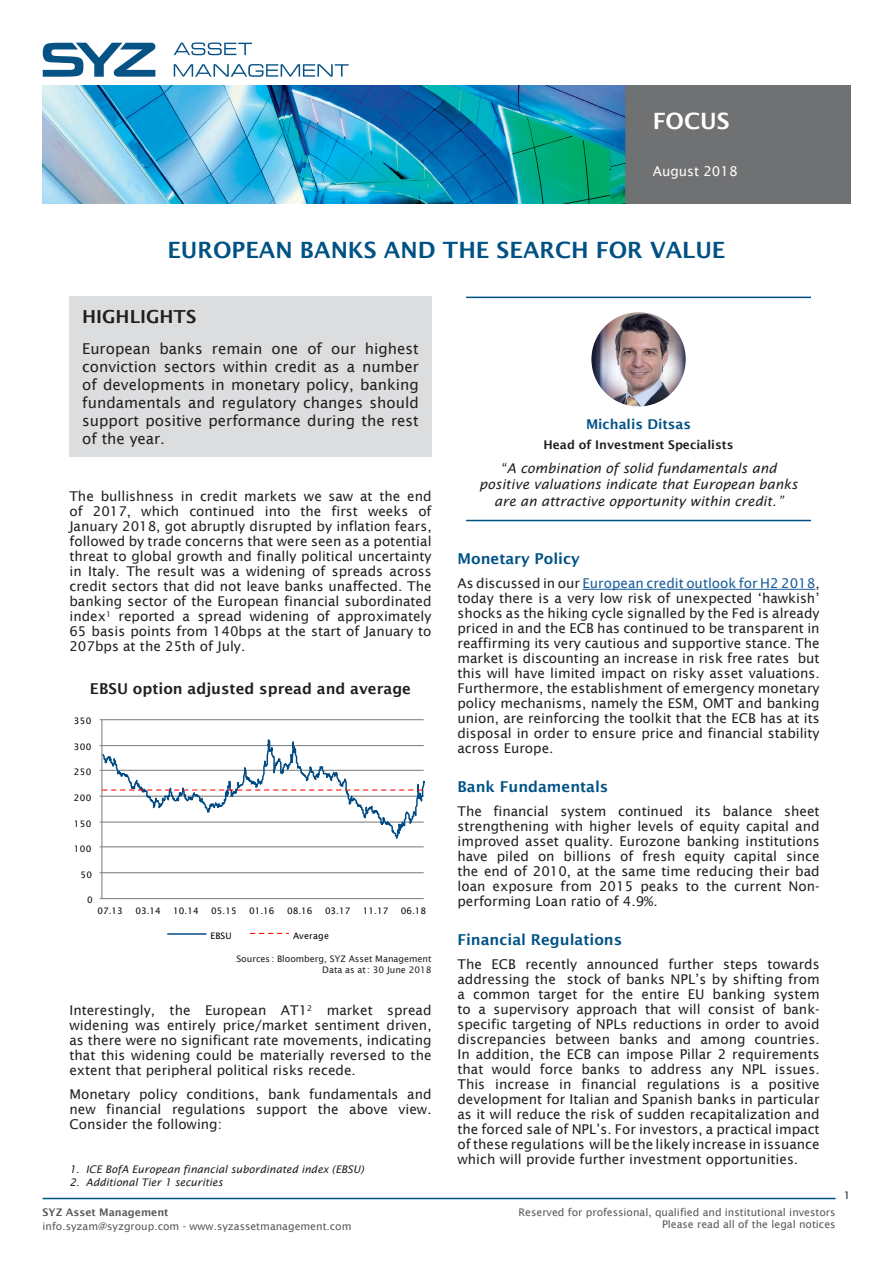
<style>
.page{position:relative;width:893px;height:1263px;background:#fff}
.page>*{position:absolute;margin:0;border:0;box-sizing:border-box;transform-origin:0 0}
.TItre_PRINCIPAL{font:600 22.5px "Lucida Sans";color:#005285}
.t1{font:600 22.5px "Lucida Sans";color:#fff}
.Texte_courant{font:600 18px "Lucida Sans";color:#231f20}
.Texte_courant_-_list{font:15px/18px "Lucida Sans";color:#231f20;text-align:justify}
.Texte_courant-2{font:600 15px "Lucida Sans";color:#005285}
.Texte_courant-3{font:600 15px "Lucida Sans";color:#231f20}
.Texte_courant-4{font:13.5px/15px "Lucida Sans";color:#231f20;text-align:justify}
.Texte_courant-5{font:italic 13.5px/16.2px "Lucida Sans";color:#231f20;text-align:center}
.Texte_courant_-_list-2{font:600 13.5px "Lucida Sans";color:#005285}
.t2{font:13.5px "Lucida Sans";color:#fff}
.Texte_courant_-_list-3{font:600 12px "Lucida Sans";color:#231f20}
.t3{font:10.5px/12px "Lucida Sans";color:#57585a;text-align:right}
.t4{font:italic 10.5px "Lucida Sans";color:#231f20}
.t5{font:600 10.5px "Lucida Sans";color:#57585a}
.Numèro_de_page{font:10.5px "Lucida Sans";color:#231f20}
.t6{font:9px "Lucida Sans";color:#000}
.Source_data{font:9px "Lucida Sans";color:#231f20}
.t7{font:9px "Lucida Sans";letter-spacing:.02em;color:#000}
.s1{color:#175d9e}
</style>
<div class="page">
<img style="left:43px;top:86px;width:807px;height:117px">
<svg style="left:174px;top:43px;width:78px;height:12px"></svg>
<svg style="left:174px;top:64px;width:175px;height:13px"></svg>
<svg style="left:43px;top:43px;width:113px;height:34px"></svg>
<hr style="left:43px;top:1198px;width:793px;height:1px;background:#005285">
<div style="left:69px;top:297px;width:363px;height:160px;background:#dcdddf"></div>
<hr style="left:466px;top:520px;width:345px;height:1px;background:#005285">
<hr style="left:466px;top:297px;width:345px;height:1px;background:#005285">
<img style="left:591px;top:312px;width:95px;height:94px;border-radius:47px">
<hr style="left:102px;top:898px;width:322px;height:1px;background:#868686">
<hr style="left:102px;top:872px;width:322px;height:1px;background:#868686">
<hr style="left:102px;top:719px;width:322px;height:1px;background:#868686">
<hr style="left:101px;top:720px;width:1px;height:178px;background:#868686">
<svg style="left:100px;top:736px;width:324px;height:111px"></svg>
<hr style="left:168px;top:933px;width:38px;height:2px;background:#004b84">
<svg style="left:250px;top:933px;width:39px;height:1px"></svg>
<hr style="left:583px;top:589px;width:232px;height:1px;background:#175d9e">
<h1 class="t1" style="left:653px;top:108px;width:78px">FOCUS</h1>
<p class="t2" style="left:653px;top:163px;width:86px">August 2018</p>
<p class="TItre_PRINCIPAL" style="left:167px;top:237px;width:559px">EUROPEAN BANKS AND THE SEARCH FOR VALUE</p>
<p class="Texte_courant" style="left:82px;top:307px;width:116px">HIGHLIGHTS</p>
<p class="Texte_courant_-_list" style="left:82px;top:340px;width:338px">European banks remain one of our highest conviction sectors within credit as a number of developments in monetary policy, banking fundamentals and regulatory changes should support positive performance during the rest of the year.</p>
<p class="Texte_courant-4" style="left:69px;top:489px;width:364px">The bullishness in credit markets we saw at the end of 2017, which continued into the first weeks of January 2018, got abruptly disrupted by inflation fears, followed by trade concerns that were seen as a potential threat to global growth and finally political uncertainty in Italy. The result was a widening of spreads across credit sectors that did not leave banks unaffected. The banking sector of the European financial subordinated index<sup>1</sup> reported a spread widening of approximately 65 basis points from 140bps at the start of January to 207bps at the 25th of July.</p>
<p class="Texte_courant-3" style="left:90px;top:680px;width:323px">EBSU option adjusted spread and average</p>
<p class="t6" style="left:74px;top:716px;width:19px">350</p>
<p class="t6" style="left:74px;top:741px;width:19px">300</p>
<p class="t6" style="left:74px;top:767px;width:19px">250</p>
<p class="t6" style="left:74px;top:793px;width:19px">200</p>
<p class="t6" style="left:74px;top:818px;width:19px">150</p>
<p class="t6" style="left:74px;top:844px;width:19px">100</p>
<p class="t6" style="left:81px;top:869px;width:13px">50</p>
<p class="t6" style="left:87px;top:895px;width:7px">0</p>
<p class="t6" style="left:97px;top:905px;width:27px">07.13</p>
<p class="t6" style="left:135px;top:905px;width:27px">03.14</p>
<p class="t6" style="left:173px;top:905px;width:27px">10.14</p>
<p class="t6" style="left:211px;top:905px;width:27px">05.15</p>
<p class="t6" style="left:249px;top:905px;width:27px">01.16</p>
<p class="t6" style="left:287px;top:905px;width:27px">08.16</p>
<p class="t6" style="left:325px;top:905px;width:27px">03.17</p>
<p class="t6" style="left:363px;top:905px;width:27px">11.17</p>
<p class="t6" style="left:401px;top:905px;width:27px">06.18</p>
<p class="t6" style="left:211px;top:930px;width:23px">EBSU</p>
<p class="t7" style="left:293px;top:930px;width:37px">Average</p>
<p class="Source_data" style="left:236px;top:954px;width:197px">Sources: Bloomberg, SYZ Asset Management</p>
<p class="Source_data" style="left:322px;top:965px;width:111px">Data as at: 30 June 2018</p>
<p class="Texte_courant-4" style="left:69px;top:1003px;width:364px">Interestingly, the European AT1<sup>2</sup> market spread widening was entirely price/market sentiment driven, as there were no significant rate movements, indicating that this widening could be materially reversed to the extent that peripheral political risks recede.</p>
<p class="Texte_courant-4" style="left:69px;top:1086px;width:364px">Monetary policy conditions, bank fundamentals and new financial regulations support the above view.<br>Consider the following:</p>
<p class="t4" style="left:69px;top:1164px;width:296px">1. ICE BofA European financial subordinated index (EBSU)</p>
<p class="t4" style="left:69px;top:1176px;width:155px">2. Additional Tier 1 securities</p>
<p class="t5" style="left:43px;top:1207px;width:128px">SYZ Asset Management</p>
<p class="t3" style="left:43px;top:1220px;width:311px">info.syzam@syzgroup.com - www.syzassetmanagement.com</p>
<p class="Texte_courant_-_list-2" style="left:586px;top:417px;width:107px">Michalis Ditsas</p>
<p class="Texte_courant_-_list-3" style="left:543px;top:437px;width:192px">Head of Investment Specialists</p>
<p class="Texte_courant-5" style="left:479px;top:460px;width:320px">“A combination of solid fundamentals and positive valuations indicate that European banks are an attractive opportunity within credit.”</p>
<p class="Texte_courant-2" style="left:457px;top:550px;width:124px">Monetary Policy</p>
<p class="Texte_courant-4" style="left:457px;top:576px;width:364px">As discussed in our <span class="s1">European credit outlook for H2 2018</span>, today there is a very low risk of unexpected ‘hawkish’ shocks as the hiking cycle signalled by the Fed is already priced in and the ECB has continued to be transparent in reaffirming its very cautious and supportive stance. The market is discounting an increase in risk free rates but this will have limited impact on risky asset valuations.<br>Furthermore, the establishment of emergency monetary policy mechanisms, namely the ESM, OMT and banking union, are reinforcing the toolkit that the ECB has at its disposal in order to ensure price and financial stability across Europe.</p>
<p class="Texte_courant-2" style="left:457px;top:778px;width:152px">Bank Fundamentals</p>
<p class="Texte_courant-4" style="left:457px;top:803px;width:364px">The financial system continued its balance sheet strengthening with higher levels of equity capital and improved asset quality. Eurozone banking institutions have piled on billions of fresh equity capital since the end of 2010, at the same time reducing their bad loan exposure from 2015 peaks to the current Non&shy;performing Loan ratio of 4.9%.</p>
<p class="Texte_courant-2" style="left:457px;top:931px;width:166px">Financial Regulations</p>
<p class="Texte_courant-4" style="left:457px;top:956px;width:364px">The ECB recently announced further steps towards addressing the stock of banks NPL’s by shifting from a common target for the entire EU banking system to a supervisory approach that will consist of bank&shy;specific targeting of NPLs reductions in order to avoid discrepancies between banks and among countries.<br>In addition, the ECB can impose Pillar 2 requirements that would force banks to address any NPL issues.<br>This increase in financial regulations is a positive development for Italian and Spanish banks in particular as it will reduce the risk of sudden recapitalization and the forced sale of NPL’s. For investors, a practical impact of these regulations will be the likely increase in issuance which will provide further investment opportunities.</p>
<p class="t3" style="left:519px;top:1206px;width:318px">Reserved for professional, qualified and institutional investors<br>Please read all of the legal notices</p>
<p class="Numèro_de_page" style="left:844px;top:1189px;width:8px">1</p>
</div>
